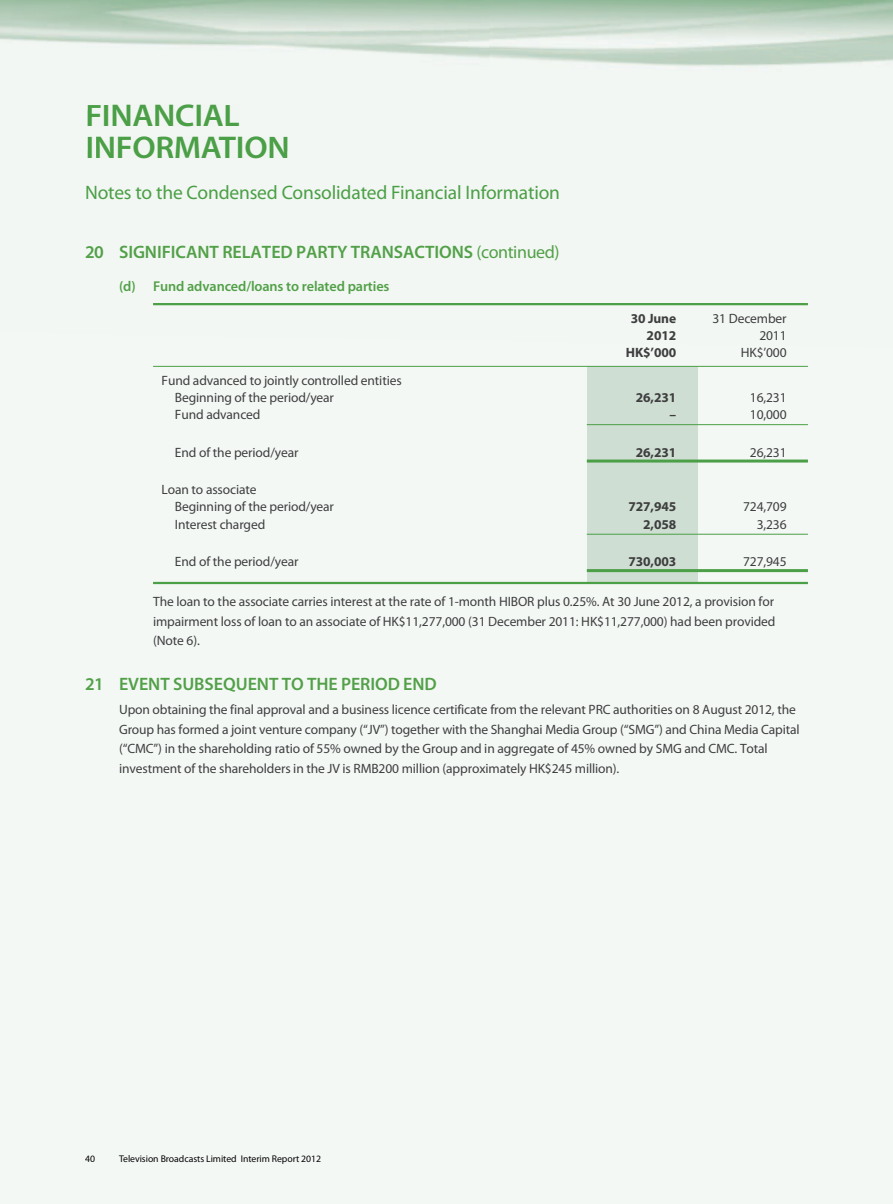
<style>
.page{position:relative;width:893px;height:1204px;background:#fff}
.page>*{position:absolute;margin:0;border:0;box-sizing:border-box;transform-origin:0 0}
.t1{font:600 31.5px/31.5px "Myriad Pro";letter-spacing:-.01em;color:#4b9f46;scale:1.05 1}
.t2{font:19.5px "Myriad Pro";letter-spacing:-.01em;color:#4b9f46}
.t3{font:600 18px "Myriad Pro";letter-spacing:-.005em;color:#52a048}
.t4{font:600 14.25px "Myriad Pro";letter-spacing:-.01em;color:#52a048}
.t5{font:13.5px/19.5px "Myriad Pro";letter-spacing:-.01em;color:#3e3e3f}
.t6{font:700 13.5px "Myriad Pro";letter-spacing:-.01em;color:#3e3e3f}
.t7{font:9.75px "Myriad Pro";letter-spacing:-.005em;color:#030303}
.s1{font-weight:400}
</style>
<div class="page">
<div style="left:0;top:0;width:893px;height:1203px;background:#f4f8f5"></div>
<hr style="left:153px;top:303px;width:655px;height:2px;background:#4b9f46">
<div style="left:587px;top:366px;width:110px;height:217px;background:#cfded2"></div>
<hr style="left:153px;top:366px;width:655px;height:1px;background:#4b9f46">
<hr style="left:587px;top:424px;width:221px;height:1px;background:#4b9f46">
<hr style="left:587px;top:459px;width:221px;height:3px;background:#4b9f46">
<hr style="left:587px;top:534px;width:221px;height:1px;background:#4b9f46">
<hr style="left:587px;top:569px;width:221px;height:3px;background:#4b9f46">
<hr style="left:153px;top:582px;width:655px;height:2px;background:#4b9f46">
<h1 class="t1" style="left:85px;top:103px;width:196px">FINANCIAL<br>INFORMATION</h1>
<h2 class="t2" style="left:85px;top:185px;width:477px">Notes to the Condensed Consolidated Financial Information</h2>
<h3 class="t3" style="left:85px;top:245px;width:476px">20 SIGNIFICANT RELATED PARTY TRANSACTIONS <span class="s1">(continued)</span></h3>
<p class="t4" style="left:119px;top:281px;width:272px">(d) Fund advanced/loans to related parties</p>
<p class="t5" style="left:175px;top:373px;width:228px;line-height:17.2px;text-indent:-13px">Fund advanced to jointly controlled entities<br>Beginning of the period/year</p>
<p class="t6" style="left:631px;top:313px;width:47px">30 June</p>
<p class="t5" style="left:712px;top:310px;width:76px">31 December</p>
<p class="t6" style="left:647px;top:331px;width:31px">2012</p>
<p class="t5" style="left:759px;top:327px;width:29px">2011</p>
<p class="t6" style="left:626px;top:348px;width:52px">HK$’000</p>
<p class="t5" style="left:741px;top:344px;width:47px">HK$’000</p>
<p class="t6" style="left:636px;top:392px;width:42px">26,231</p>
<p class="t5" style="left:750px;top:389px;width:38px">16,231</p>
<p class="t5" style="left:175px;top:406px;width:87px">Fund advanced</p>
<p class="t6" style="left:669px;top:409px;width:8px">–</p>
<p class="t5" style="left:750px;top:406px;width:38px">10,000</p>
<p class="t5" style="left:175px;top:444px;width:125px">End of the period/year</p>
<p class="t6" style="left:636px;top:447px;width:42px">26,231</p>
<p class="t5" style="left:750px;top:444px;width:38px">26,231</p>
<p class="t5" style="left:175px;top:482px;width:161px;line-height:17.2px;text-indent:-13px">Loan to associate<br>Beginning of the period/year</p>
<p class="t6" style="left:628px;top:502px;width:49px">727,945</p>
<p class="t5" style="left:743px;top:498px;width:45px">724,709</p>
<p class="t5" style="left:175px;top:516px;width:92px">Interest charged</p>
<p class="t6" style="left:643px;top:519px;width:34px">2,058</p>
<p class="t5" style="left:757px;top:516px;width:32px">3,236</p>
<p class="t5" style="left:175px;top:553px;width:125px">End of the period/year</p>
<p class="t6" style="left:628px;top:556px;width:49px">730,003</p>
<p class="t5" style="left:743px;top:553px;width:45px">727,945</p>
<p class="t5" style="left:153px;top:593px;width:624px;text-align:justify">The loan to the associate carries interest at the rate of 1-month HIBOR plus 0.25%. At 30 June 2012, a provision for impairment loss of loan to an associate of HK$11,277,000 (31 December 2011: HK$11,277,000) had been provided (Note 6).</p>
<h3 class="t3" style="left:85px;top:677px;width:353px">21 EVENT SUBSEQUENT TO THE PERIOD END</h3>
<p class="t5" style="left:119px;top:701px;width:682px">Upon obtaining the final approval and a business licence certificate from the relevant PRC authorities on 8 August 2012, the Group has formed a joint venture company (“JV”) together with the Shanghai Media Group (“SMG”) and China Media Capital (“CMC”) in the shareholding ratio of 55% owned by the Group and in aggregate of 45% owned by SMG and CMC. Total investment of the shareholders in the JV is RMB200 million (approximately HK$245 million).</p>
<p class="t7" style="left:85px;top:1154px;width:11px">40</p>
<p class="t7" style="left:119px;top:1154px;width:204px">Television Broadcasts Limited Interim Report 2012</p>
</div>
